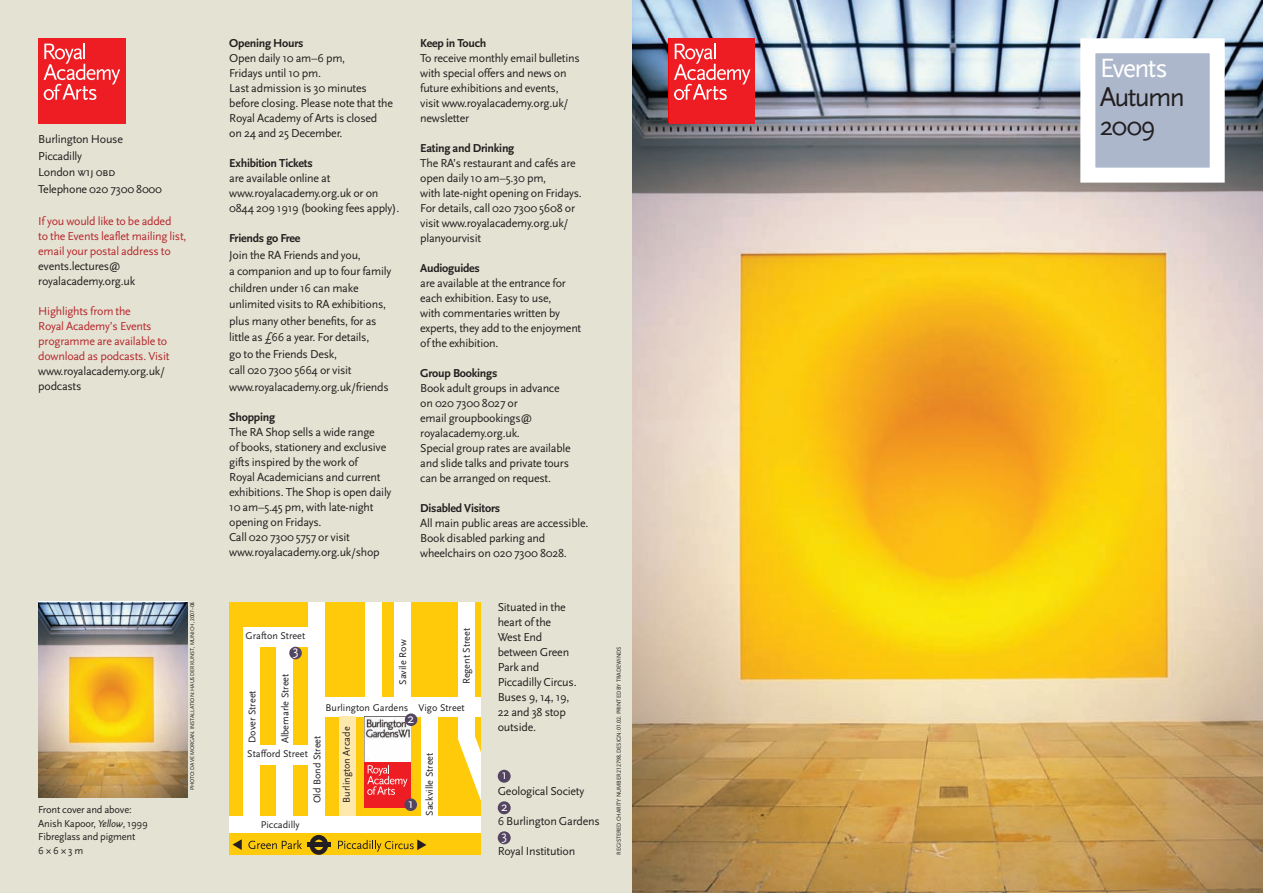
<style>
.page{position:relative;width:1263px;height:893px;background:#fff}
.page>*{position:absolute;margin:0;border:0;box-sizing:border-box;transform-origin:0 0}
.t1{font:27.75px/28.8px "Scala Sans";letter-spacing:-.06em;color:#231f20}
.t2{font:27.75px "Scala Sans";letter-spacing:-.06em;color:#fff}
.t3{font:13.8px "Scala Sans";color:#fff}
.t4{font:13.5px/28.7px "Scala Sans";color:#fff}
.t5{font:12px/15px "Scala Sans";letter-spacing:-.02em;color:#231f20}
.t6{font:12px/15px "Scala Sans";letter-spacing:-.02em;color:#b7282e}
.t7{font:700 12px "Scala Sans";letter-spacing:-.02em;color:#231f20}
.t8{font:10.5px/13.5px "Scala Sans";letter-spacing:-.02em;color:#231f20}
.t9{font:10.2px "Scala Sans";color:#231f20}
.t10{font:6px "Scala Sans Caps";letter-spacing:-.02em;color:#231f20}
.t11{font:5.7px "Scala Sans";letter-spacing:-.02em;color:#231f20}
.s1{font-family:"Scala Sans Caps"}
.s2{font-style:italic}
.s3{font-family:"Scala Sans"}
</style>
<div class="page">
<img style="left:631px;top:0;width:632px;height:893px">
<div style="left:0;top:0;width:631px;height:893px;background:#e4e3d3"></div>
<div style="left:38px;top:38px;width:88px;height:85px;background:#ee1d23"></div>
<svg style="left:44px;top:43px;width:76px;height:57px"></svg>
<div style="left:229px;top:602px;width:251px;height:253px;background:#feca0a"></div>
<div style="left:310px;top:697px;width:170px;height:19px;background:#fff"></div>
<div style="left:229px;top:816px;width:251px;height:16px;background:#fff"></div>
<div style="left:421px;top:701px;width:16px;height:130px;background:#fff"></div>
<div style="left:308px;top:602px;width:17px;height:230px;background:#fff"></div>
<div style="left:366px;top:602px;width:16px;height:96px;background:#fff"></div>
<div style="left:394px;top:602px;width:17px;height:97px;background:#fff"></div>
<div style="left:243px;top:628px;width:74px;height:19px;background:#fff"></div>
<div style="left:276px;top:641px;width:17px;height:178px;background:#fff"></div>
<div style="left:243px;top:642px;width:17px;height:179px;background:#fff"></div>
<div style="left:244px;top:746px;width:68px;height:19px;background:#fff"></div>
<div style="left:309px;top:835px;width:19px;height:20px;border:5px solid #231f20;border-radius:50%"></div>
<hr style="left:307px;top:843px;width:24px;height:4px;background:#231f20">
<svg style="left:233px;top:839px;width:9px;height:11px"></svg>
<svg style="left:248px;top:840px;width:54px;height:9px"></svg>
<div style="left:339px;top:717px;width:17px;height:99px;background:#ffe8ac"></div>
<div style="left:458px;top:602px;width:16px;height:136px;background:#fff"></div>
<svg style="left:457px;top:732px;width:23px;height:101px"></svg>
<div style="left:289px;top:647px;width:13px;height:12px;background:#534461;border-radius:50%"></div>
<div style="left:364px;top:762px;width:47px;height:45px;background:#ee1d23"></div>
<svg style="left:367px;top:765px;width:40px;height:30px"></svg>
<div style="left:404px;top:798px;width:13px;height:13px;background:#534461;border-radius:50%"></div>
<img style="left:365px;top:716px;width:46px;height:46px">
<div style="left:405px;top:713px;width:12px;height:13px;background:#534461;border-radius:50%"></div>
<svg style="left:338px;top:839px;width:88px;height:13px"></svg>
<div style="left:669px;top:38px;width:85px;height:85px;background:#ee1d23"></div>
<svg style="left:674px;top:43px;width:76px;height:57px"></svg>
<div style="left:1095px;top:53px;width:115px;height:115px;background:#acb7cc"></div>
<div style="left:1080px;top:38px;width:145px;height:145px;border:15px solid #fff"></div>
<img style="left:38px;top:602px;width:150px;height:196px">
<div style="left:498px;top:770px;width:13px;height:13px;background:#534461;border-radius:50%"></div>
<div style="left:498px;top:801px;width:13px;height:13px;background:#534461;border-radius:50%"></div>
<div style="left:498px;top:831px;width:13px;height:13px;background:#534461;border-radius:50%"></div>
<p class="t5" style="left:38px;top:131px;width:125px;line-height:16.5px">Burlington House<br>Piccadilly<br>London <span class="s1">w</span>1<span class="s1">j</span> 0<span class="s1">bd<br></span>Telephone 020 7300 8000</p>
<p class="t6" style="left:38px;top:213px;width:150px">Ifyou would like to be added<br>to the Events leaflet mailing list, email your postal address to</p>
<p class="t5" style="left:38px;top:258px;width:98px">events.lectures@ royalacademy.org.uk</p>
<p class="t6" style="left:38px;top:303px;width:133px">Highlights from the<br>Royal Academy’s Events programme are available to download as podcasts. Visit</p>
<p class="t5" style="left:38px;top:363px;width:128px">www.royalacademy.org.uk/ podcasts</p>
<p class="t8" style="left:38px;top:803px;width:111px">Front cover and above:<br>Anish Kapoor, <span class="s2">Yellow</span>, 1999<br>Fibreglass and pigment<br>663m</p>
<p class="t11" style="left:189px;top:790px;width:190px;rotate:-90deg">PHOTO: DAVE MORGAN. INSTALLATION: HAUS DER KUNST, MUNICH, <span class="s1">2007–08</span></p>
<p class="t7" style="left:229px;top:36px;width:76px">Opening Hours</p>
<p class="t5" style="left:229px;top:51px;width:165px">Open daily 10 am–6 pm,<br>Fridays until 10 pm.<br>Last admission is 30 minutes before closing. Please note that the<br>Royal Academy ofArts is closed on 24 and 25 December.</p>
<p class="t7" style="left:229px;top:156px;width:85px">Exhibition Tickets</p>
<p class="t5" style="left:229px;top:171px;width:172px">are available online at www.royalacademy.org.uk or on<br>0844 209 1919 (booking fees apply).</p>
<p class="t7" style="left:229px;top:231px;width:73px">Friends go Free</p>
<p class="t5" style="left:229px;top:246px;width:163px;line-height:16.5px">Join the RA Friends and you,<br>a companion and up to four family children under 16 can make unlimited visits to RA exhibitions, plus many other benefits, for as little as £66 a year. For details,<br>go to the Friends Desk,<br>call 020 7300 5664 or visit www.royalacademy.org.uk/friends</p>
<p class="t7" style="left:229px;top:410px;width:47px">Shopping</p>
<p class="t5" style="left:229px;top:424px;width:164px">The RA Shop sells a wide range<br>of books, stationery and exclusive gifts inspired by the work of<br>Royal Academicians and current exhibitions. The Shop is open daily<br>10 am–5.45 pm, with late-night opening on Fridays.<br>Call 020 7300 5757 or visit www.royalacademy.org.uk/shop</p>
<p class="t7" style="left:420px;top:36px;width:68px">Keep in Touch</p>
<p class="t5" style="left:420px;top:51px;width:161px">To receive monthly email bulletins with special offers and news on future exhibitions and events, visit www.royalacademy.org.uk/ newsletter</p>
<p class="t7" style="left:420px;top:141px;width:96px">Eating and Drinking</p>
<p class="t5" style="left:420px;top:156px;width:163px">The RA’s restaurant and cafés are open daily 10 am–5.30 pm,<br>with late-night opening on Fridays.<br>For details, call 020 7300 5608 or visit www.royalacademy.org.uk/ planyourvisit</p>
<p class="t7" style="left:420px;top:261px;width:61px">Audioguides</p>
<p class="t5" style="left:420px;top:276px;width:163px">are available at the entrance for each exhibition. Easy to use,<br>with commentaries written by experts, they add to the enjoyment ofthe exhibition.</p>
<p class="t7" style="left:420px;top:366px;width:79px">Group Bookings</p>
<p class="t5" style="left:420px;top:381px;width:152px">Book adult groups in advance on 020 7300 8027 or<br>email groupbookings@ royalacademy.org.uk.<br>Special group rates are available and slide talks and private tours can be arranged on request.</p>
<p class="t7" style="left:420px;top:501px;width:81px">Disabled Visitors</p>
<p class="t5" style="left:420px;top:516px;width:170px">All main public areas are accessible.<br>Book disabled parking and wheelchairs on 020 7300 8028.</p>
<p class="t9" style="left:460px;top:684px;width:58px;rotate:-90deg">Regent Street</p>
<p class="t9" style="left:246px;top:629px;width:61px">Grafton Street</p>
<p class="t9" style="left:279px;top:743px;width:71px;rotate:-90deg">Albemarle Street</p>
<p class="t9" style="left:397px;top:685px;width:47px;rotate:-90deg">Savile Row</p>
<p class="t3" style="left:293px;top:642px;width:7px">3</p>
<p class="t9" style="left:246px;top:743px;width:54px;rotate:-90deg">Dover Street</p>
<p class="t9" style="left:247px;top:748px;width:62px">Stafford Street</p>
<p class="t9" style="left:326px;top:701px;width:84px">Burlington Gardens</p>
<p class="t9" style="left:418px;top:701px;width:48px">Vigo Street</p>
<p class="t3" style="left:408px;top:710px;width:8px">2</p>
<p class="t9" style="left:340px;top:803px;width:78px;rotate:-90deg">Burlington Arcade</p>
<p class="t9" style="left:311px;top:803px;width:69px;rotate:-90deg">Old Bond Street</p>
<p class="t9" style="left:423px;top:816px;width:65px;rotate:-90deg">Sackville Street</p>
<p class="t3" style="left:408px;top:795px;width:7px">1</p>
<p class="t9" style="left:261px;top:819px;width:40px">Piccadilly</p>
<p class="t5" style="left:498px;top:599px;width:80px">Situated in the heart ofthe<br>West End between Green<br>Park and<br>Piccadilly Circus.<br>Buses 9, 14, 19,<br>22 and 38 stop outside.</p>
<p class="t4" style="left:502px;top:760px;width:7px">1</p>
<p class="t4" style="left:501px;top:792px;width:8px">2<br>3</p>
<p class="t5" style="left:498px;top:783px;width:88px">Geological Society</p>
<p class="t5" style="left:498px;top:813px;width:104px">6 Burlington Gardens</p>
<p class="t5" style="left:498px;top:843px;width:79px">Royal Institution</p>
<p class="t10" style="left:615px;top:855px;width:210px;rotate:-90deg"><span class="s3">REGISTERED CHARITY NUMBER</span> 212798. <span class="s3">DESIGN:</span> 01.02. PRINTED BY TRADEWINDS</p>
<h1 class="t2" style="left:1100px;top:52px;width:70px">Events</h1>
<h1 class="t1" style="left:1100px;top:82px;width:87px">Autumn<br>2009</h1>
</div>
